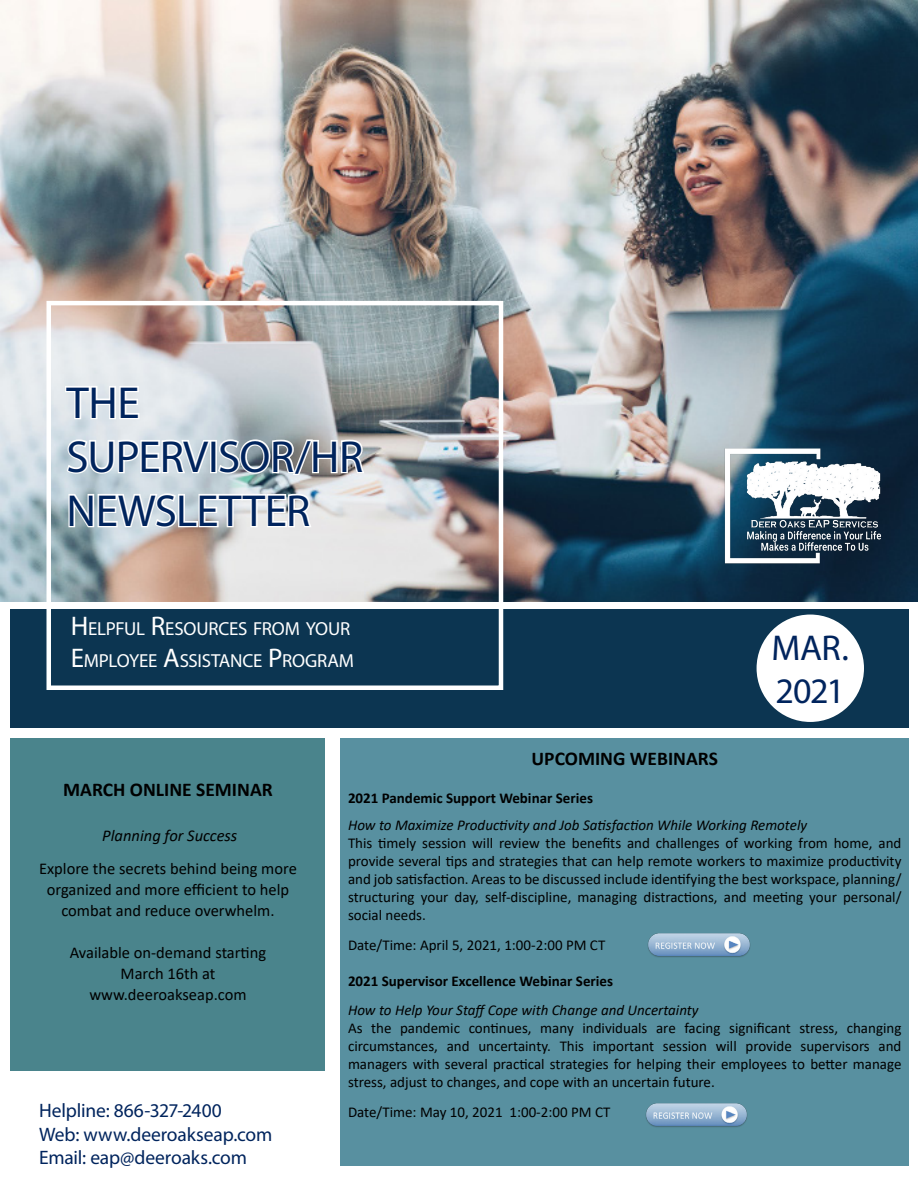
<style>
.page{position:relative;width:918px;height:1188px;background:#fff}
.page>*{position:absolute;margin:0;border:0;box-sizing:border-box;transform-origin:0 0}
.t1{font:45px/54px "Myriad Pro";letter-spacing:-.015em;color:#00245d}
.t2{font:36px/43.2px "Myriad Pro";letter-spacing:-.025em;color:#00245d}
.t3{font:19.5px/23.4px "Myriad Pro";letter-spacing:-.005em;color:#00245d}
.t4{font:700 19.5px "Calibri";color:#000}
.t5{font:18.9px/32.4px "Myriad Pro";letter-spacing:-.015em;color:#fff}
.t6{font:16.5px/21px "Calibri";color:#000;text-align:center}
.t7{font:italic 16.5px "Calibri";color:#000}
.t8{font:15px/18px "Calibri";color:#000;text-align:justify}
.t9{font:italic 15px "Calibri";color:#000}
.t10{font:700 15px "Calibri";color:#000}
.s1{font-size:27px}
</style>
<div class="page">
<img style="left:0;top:0;width:918px;height:602px">
<div style="left:10px;top:738px;width:316px;height:333px;background:#4a848c"></div>
<div style="left:10px;top:609px;width:899px;height:119px;background:#0c3551"></div>
<img style="left:717px;top:436px;width:192px;height:130px">
<div style="left:340px;top:738px;width:569px;height:428px;background:#5890a0"></div>
<div style="left:757px;top:615px;width:107px;height:107px;background:#fff;border-radius:50%"></div>
<div style="left:46px;top:301px;width:457px;height:389px;border:4px solid #fff"></div>
<svg style="left:64px;top:384px;width:77px;height:37px"></svg>
<svg style="left:64px;top:438px;width:303px;height:39px"></svg>
<svg style="left:67px;top:491px;width:247px;height:39px"></svg>
<img style="left:647px;top:933px;width:104px;height:24px">
<img style="left:645px;top:1103px;width:103px;height:24px">
<h1 class="t1" style="left:67px;top:375px;width:298px">THE<br>SUPERVISOR/HR<br>NEWSLETTER</h1>
<p class="t5" style="left:71px;top:612px;width:285px"><span class="s1">H</span>ELPFUL <span class="s1">R</span>ESOURCES FROM YOUR<br><span class="s1">E</span>MPLOYEE <span class="s1">A</span>SSISTANCE <span class="s1">P</span>ROGRAM</p>
<h2 class="t2" style="left:772px;top:626px;width:79px">MAR.<br>2021</h2>
<h3 class="t4" style="left:63px;top:776px;width:211px">MARCH ONLINE SEMINAR</h3>
<p class="t7" style="left:102px;top:824px;width:137px">Planning for Success</p>
<p class="t6" style="left:39px;top:858px;width:259px">Explore the secrets behind being more organized and more efficient to help combat and reduce overwhelm.</p>
<p class="t6" style="left:70px;top:942px;width:198px">Available on-demand starting<br>March 16th at www.deeroakseap.com</p>
<h3 class="t3" style="left:39px;top:1099px;width:235px">Helpline: 866-327-2400<br>Web: www.deeroakseap.com<br>Email: eap@deeroaks.com</h3>
<h3 class="t4" style="left:532px;top:745px;width:188px">UPCOMING WEBINARS</h3>
<p class="t10" style="left:348px;top:787px;width:247px">2021 Pandemic Support Webinar Series</p>
<p class="t9" style="left:348px;top:815px;width:461px">How to Maximize Productivity and Job Satisfaction While Working Remotely</p>
<p class="t8" style="left:348px;top:834px;width:555px">This timely session will review the benefits and challenges of working from home, and provide several tips and strategies that can help remote workers to maximize productivity and job satisfaction. Areas to be discussed include identifying the best workspace, planning/ structuring your day, self-discipline, managing distractions, and meeting your personal/ social needs.</p>
<p class="t8" style="left:348px;top:936px;width:259px">Date/Time: April 5, 2021, 1:00-2:00 PM CT</p>
<p class="t10" style="left:348px;top:970px;width:267px">2021 Supervisor Excellence Webinar Series</p>
<p class="t9" style="left:348px;top:999px;width:352px">How to Help Your Staff Cope with Change and Uncertainty</p>
<p class="t8" style="left:348px;top:1018px;width:555px">As the pandemic continues, many individuals are facing significant stress, changing circumstances, and uncertainty. This important session will provide supervisors and managers with several practical strategies for helping their employees to better manage stress, adjust to changes, and cope with an uncertain future.</p>
<p class="t8" style="left:348px;top:1102px;width:264px">Date/Time: May 10, 2021 1:00-2:00 PM CT</p>
</div>
